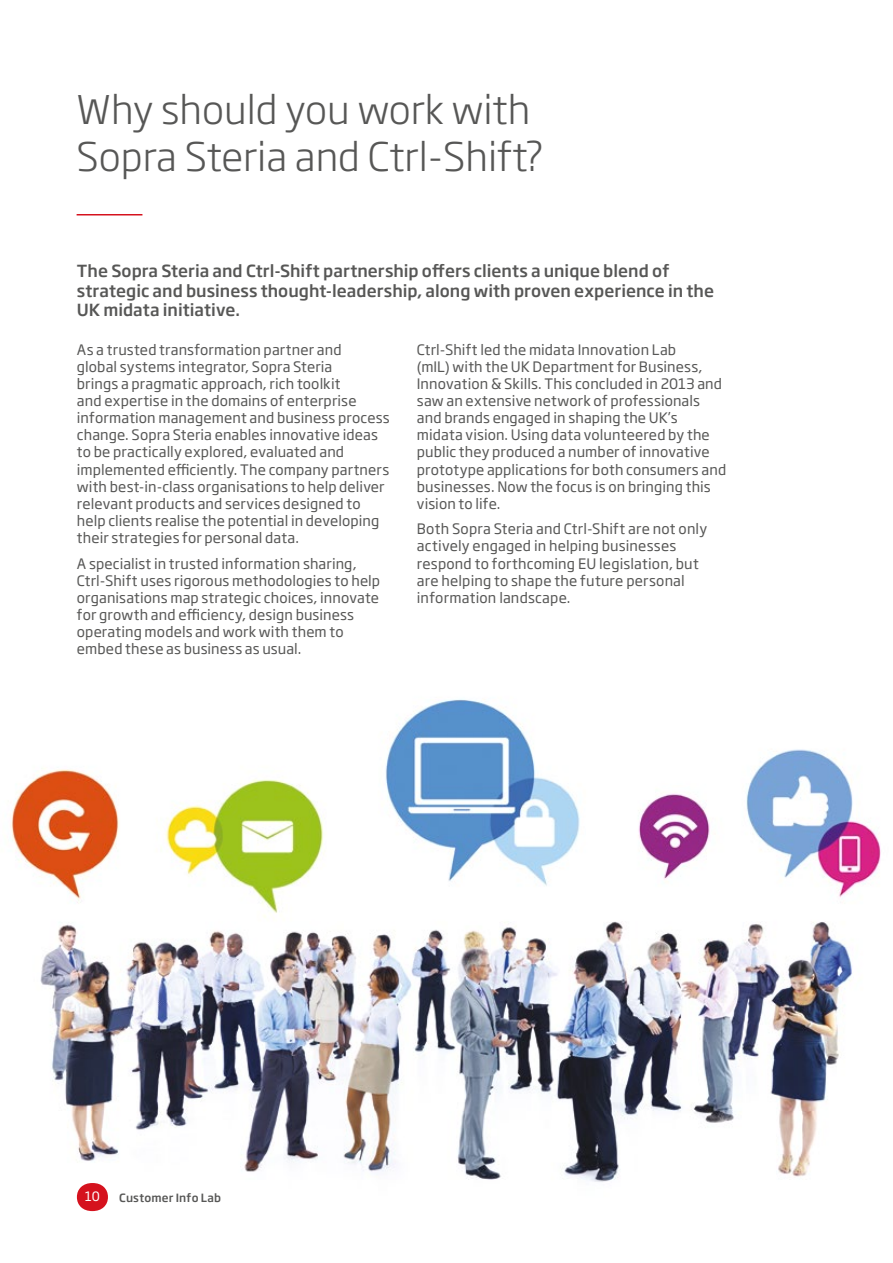
<style>
.page{position:relative;width:893px;height:1263px;background:#fff}
.page>*{position:absolute;margin:0;border:0;box-sizing:border-box;transform-origin:0 0}
.Page_Chapter_Heading{font:300 39px/46.8px "Soho Gothic Std";color:#575756}
.Content_Intro{font:500 16.5px/19.8px "Soho Gothic Std";color:#575756}
.Bullets{font:14.25px/17.1px "Soho Gothic Std";letter-spacing:.01em;color:#575756}
.t1{font:12.75px "Soho Gothic Std";color:#fff}
.t2{font:500 11.25px "Soho Gothic Std";letter-spacing:.02em;color:#575756}
</style>
<div class="page">
<img style="left:10px;top:699px;width:871px;height:513px">
<svg style="left:77px;top:1183px;width:31px;height:28px"></svg>
<hr style="left:77px;top:214px;width:65px;height:1px;background:#d5121e">
<p class="Page_Chapter_Heading" style="left:77px;top:87px;width:469px">Why should you work with<br>Sopra Steria and Ctrl-Shift?</p>
<p class="Content_Intro" style="left:77px;top:261px;width:639px">The Sopra Steria and Ctrl-Shift partnership offers clients a unique blend of strategic and business thought-leadership, along with proven experience in the<br>UK midata initiative.</p>
<p class="Bullets" style="left:77px;top:341px;width:314px">As a trusted transformation partner and<br>global systems integrator, Sopra Steria<br>brings a pragmatic approach, rich toolkit<br>and expertise in the domains of enterprise information management and business process change. Sopra Steria enables innovative ideas to be practically explored, evaluated and implemented efficiently. The company partners with best-in-class organisations to help deliver relevant products and services designed to help clients realise the potential in developing their strategies for personal data.</p>
<p class="Bullets" style="left:77px;top:555px;width:305px">A specialist in trusted information sharing, Ctrl-Shift uses rigorous methodologies to help organisations map strategic choices, innovate for growth and efficiency, design business operating models and work with them to embed these as business as usual.</p>
<p class="Bullets" style="left:417px;top:341px;width:311px">Ctrl-Shift led the midata Innovation Lab<br>(mIL) with the UK Department for Business, Innovation &amp; Skills. This concluded in 2013 and saw an extensive network of professionals and brands engaged in shaping the UK’s midata vision. Using data volunteered by the public they produced a number of innovative prototype applications for both consumers and businesses. Now the focus is on bringing this vision to life.</p>
<p class="Bullets" style="left:417px;top:521px;width:292px">Both Sopra Steria and Ctrl-Shift are not only actively engaged in helping businesses respond to forthcoming EU legislation, but are helping to shape the future personal information landscape.</p>
<p class="t1" style="left:85px;top:1188px;width:17px">10</p>
<p class="t2" style="left:119px;top:1191px;width:103px">Customer Info Lab</p>
</div>
